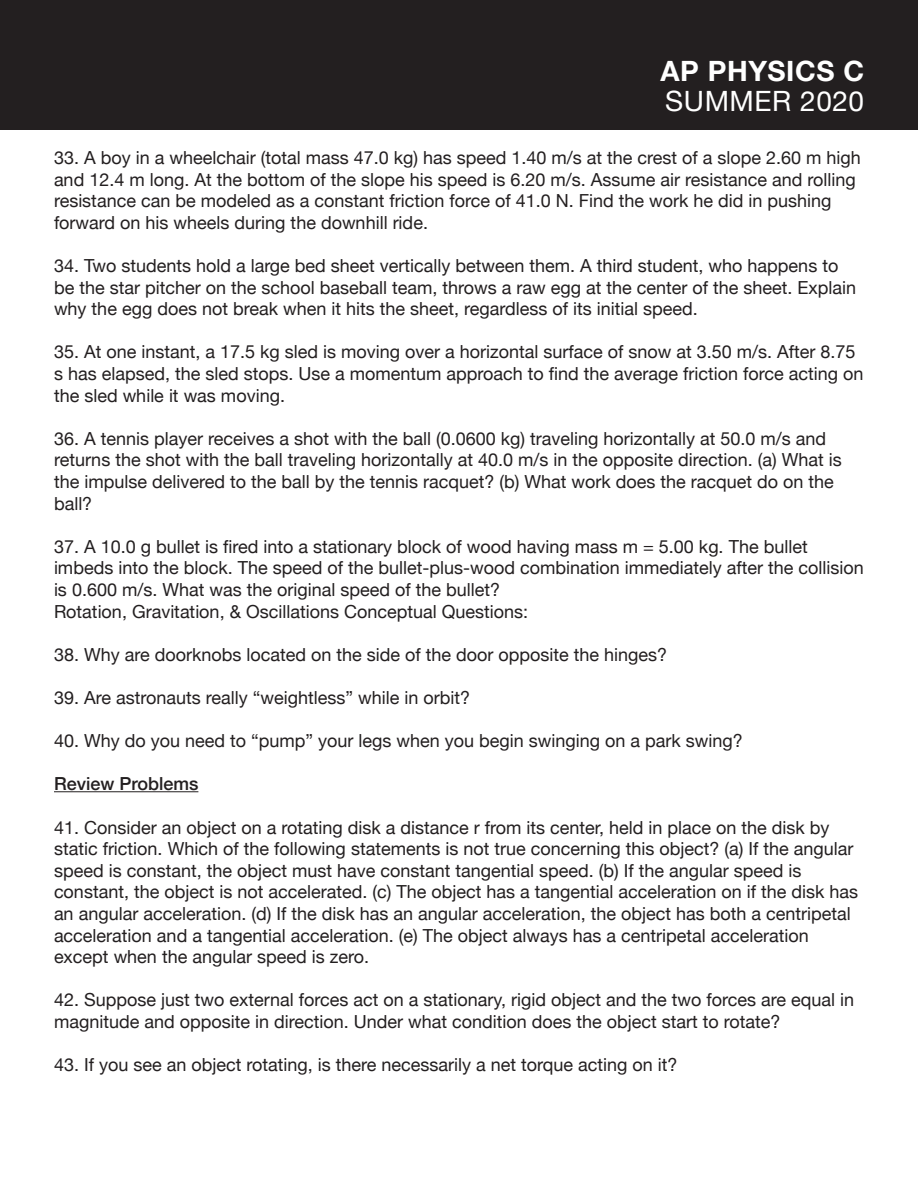
<style>
.page{position:relative;width:918px;height:1188px;background:#fff}
.page>*{position:absolute;margin:0;border:0;box-sizing:border-box;transform-origin:0 0}
.t1{font:700 27.9px "Helvetica Neue";letter-spacing:.02em;color:#fff}
.t2{font:27.9px "Helvetica Neue";letter-spacing:.02em;color:#fff}
.t3{font:18px/21.6px "Helvetica Neue";color:#231f20}
.t4{font:500 18px "Helvetica Neue";color:#231f20}
</style>
<div class="page">
<div style="left:0;top:0;width:918px;height:130px;background:#231f20"></div>
<hr style="left:54px;top:791px;width:144px;height:1px;background:#231f20">
<p class="t1" style="left:661px;top:49px;width:205px">AP PHYSICS C</p>
<p class="t2" style="left:665px;top:81px;width:200px">SUMMER 2020</p>
<p class="t3" style="left:54px;top:148px;width:808px">33. A boy in a wheelchair (total mass 47.0 kg) has speed 1.40 m/s at the crest of a slope 2.60 m high and 12.4 m long. At the bottom of the slope his speed is 6.20 m/s. Assume air resistance and rolling resistance can be modeled as a constant friction force of 41.0 N. Find the work he did in pushing forward on his wheels during the downhill ride.</p>
<p class="t3" style="left:54px;top:256px;width:804px">34. Two students hold a large bed sheet vertically between them. A third student, who happens to be the star pitcher on the school baseball team, throws a raw egg at the center of the sheet. Explain why the egg does not break when it hits the sheet, regardless of its initial speed.</p>
<p class="t3" style="left:54px;top:342px;width:811px">35. At one instant, a 17.5 kg sled is moving over a horizontal surface of snow at 3.50 m/s. After 8.75 s has elapsed, the sled stops. Use a momentum approach to find the average friction force acting on the sled while it was moving.</p>
<p class="t3" style="left:54px;top:429px;width:789px">36. A tennis player receives a shot with the ball (0.0600 kg) traveling horizontally at 50.0 m/s and returns the shot with the ball traveling horizontally at 40.0 m/s in the opposite direction. (a) What is the impulse delivered to the ball by the tennis racquet? (b) What work does the racquet do on the ball?</p>
<p class="t3" style="left:54px;top:537px;width:811px">37. A 10.0 g bullet is fired into a stationary block of wood having mass m = 5.00 kg. The bullet imbeds into the block. The speed of the bullet-plus-wood combination immediately after the collision is 0.600 m/s. What was the original speed of the bullet?</p>
<p class="t3" style="left:54px;top:601px;width:476px">Rotation, Gravitation, &amp; Oscillations Conceptual Questions:</p>
<p class="t3" style="left:54px;top:645px;width:615px">38. Why are doorknobs located on the side of the door opposite the hinges?</p>
<p class="t3" style="left:54px;top:688px;width:418px">39. Are astronauts really “weightless” while in orbit?</p>
<p class="t3" style="left:54px;top:731px;width:690px">40. Why do you need to “pump” your legs when you begin swinging on a park swing?</p>
<p class="t4" style="left:54px;top:770px;width:146px">Review Problems</p>
<p class="t3" style="left:54px;top:817px;width:806px">41. Consider an object on a rotating disk a distance r from its center, held in place on the disk by static friction. Which of the following statements is not true concerning this object? (a) If the angular speed is constant, the object must have constant tangential speed. (b) If the angular speed is constant, the object is not accelerated. (c) The object has a tangential acceleration on if the disk has an angular acceleration. (d) If the disk has an angular acceleration, the object has both a centripetal acceleration and a tangential acceleration. (e) The object always has a centripetal acceleration except when the angular speed is zero.</p>
<p class="t3" style="left:54px;top:990px;width:802px">42. Suppose just two external forces act on a stationary, rigid object and the two forces are equal in magnitude and opposite in direction. Under what condition does the object start to rotate?</p>
<p class="t3" style="left:54px;top:1055px;width:625px">43. If you see an object rotating, is there necessarily a net torque acting on it?</p>
</div>
